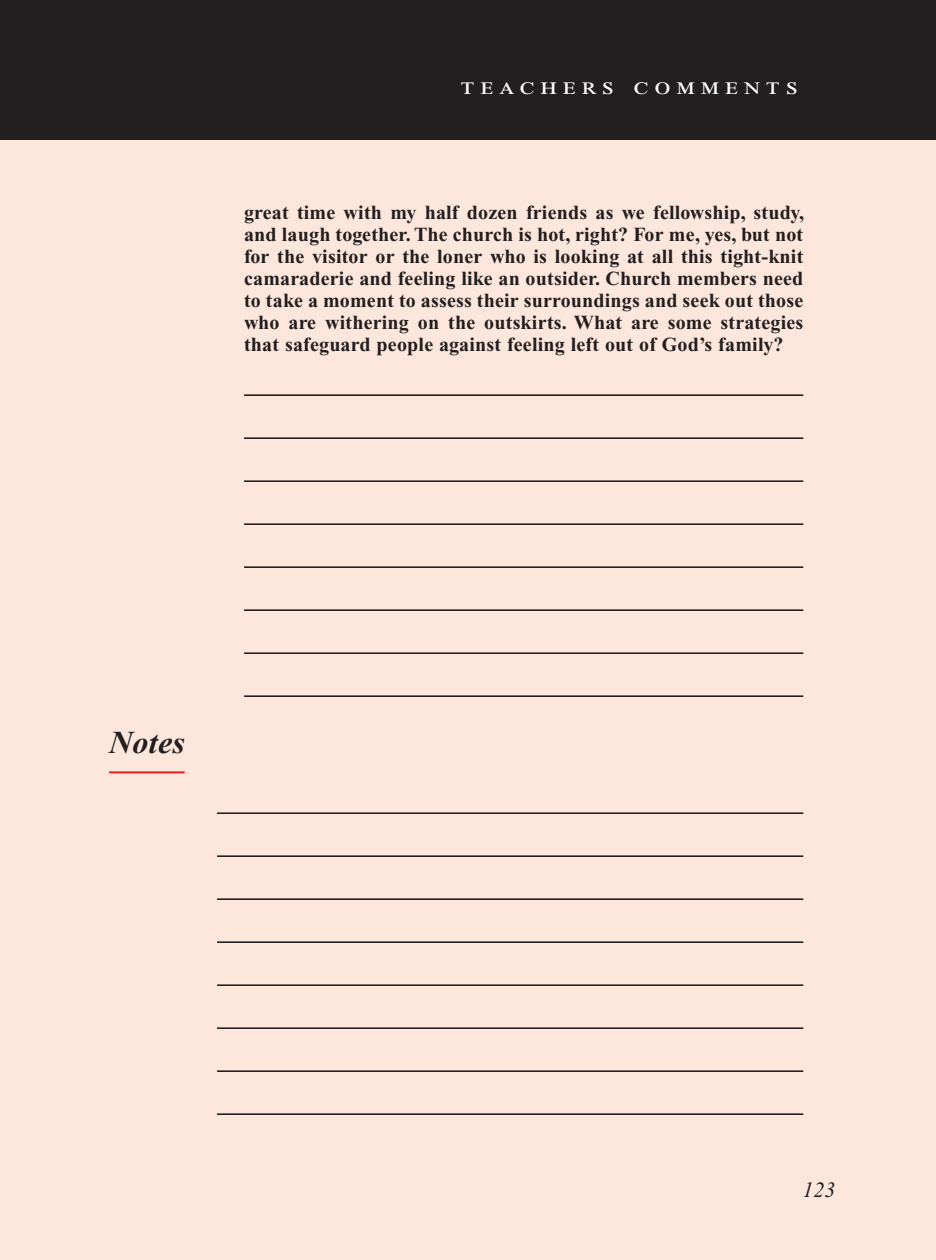
<style>
.page{position:relative;width:936px;height:1260px;background:#fff}
.page>*{position:absolute;margin:0;border:0;box-sizing:border-box;transform-origin:0 0}
.Main_Head_Teachers_C{font:italic 700 32px "Times New Roman PS Std";letter-spacing:.01em;color:#231f20}
.Teachers_Comments_He{font:24px "Times New Roman PS Std";letter-spacing:.2em;color:#fff;scale:1.2 1}
.PageNumbers{font:italic 22px "Times New Roman PS Std";color:#231f20}
.LifeApplication{font:700 20px/22px "Times New Roman PS Std";letter-spacing:.01em;color:#231f20;text-align:justify}
</style>
<div class="page">
<div style="left:0;top:134px;width:936px;height:1126px;background:#fde7dc"></div>
<hr style="left:244px;top:394px;width:559px;height:2px;background:#231f20">
<hr style="left:244px;top:437px;width:559px;height:2px;background:#231f20">
<hr style="left:244px;top:480px;width:559px;height:2px;background:#231f20">
<hr style="left:244px;top:523px;width:559px;height:2px;background:#231f20">
<hr style="left:244px;top:566px;width:559px;height:2px;background:#231f20">
<hr style="left:244px;top:609px;width:559px;height:2px;background:#231f20">
<hr style="left:244px;top:652px;width:559px;height:2px;background:#231f20">
<hr style="left:244px;top:695px;width:559px;height:2px;background:#231f20">
<hr style="left:109px;top:771px;width:76px;height:2px;background:#ee1d23">
<hr style="left:217px;top:812px;width:586px;height:2px;background:#231f20">
<hr style="left:217px;top:855px;width:586px;height:2px;background:#231f20">
<hr style="left:217px;top:898px;width:586px;height:2px;background:#231f20">
<hr style="left:217px;top:941px;width:586px;height:2px;background:#231f20">
<hr style="left:217px;top:984px;width:586px;height:2px;background:#231f20">
<hr style="left:217px;top:1027px;width:586px;height:2px;background:#231f20">
<hr style="left:217px;top:1070px;width:586px;height:2px;background:#231f20">
<hr style="left:217px;top:1113px;width:586px;height:2px;background:#231f20">
<div style="left:0;top:0;width:936px;height:140px;background:#231f20"></div>
<p class="Teachers_Comments_He" style="left:461px;top:73px;width:283px">teachers comments</p>
<p class="LifeApplication" style="left:244px;top:202px;width:561px">great time with my half dozen friends as we fellowship, study, and laugh together. The church is hot, right? For me, yes, but not for the visitor or the loner who is looking at all this tight-knit camaraderie and feeling like an outsider. Church members need to take a moment to assess their surroundings and seek out those who are withering on the outskirts. What are some strategies that safeguard people against feeling left out of God’s family?</p>
<p class="Main_Head_Teachers_C" style="left:109px;top:726px;width:77px">Notes</p>
<p class="PageNumbers" style="left:802px;top:1178px;width:34px">123</p>
</div>
